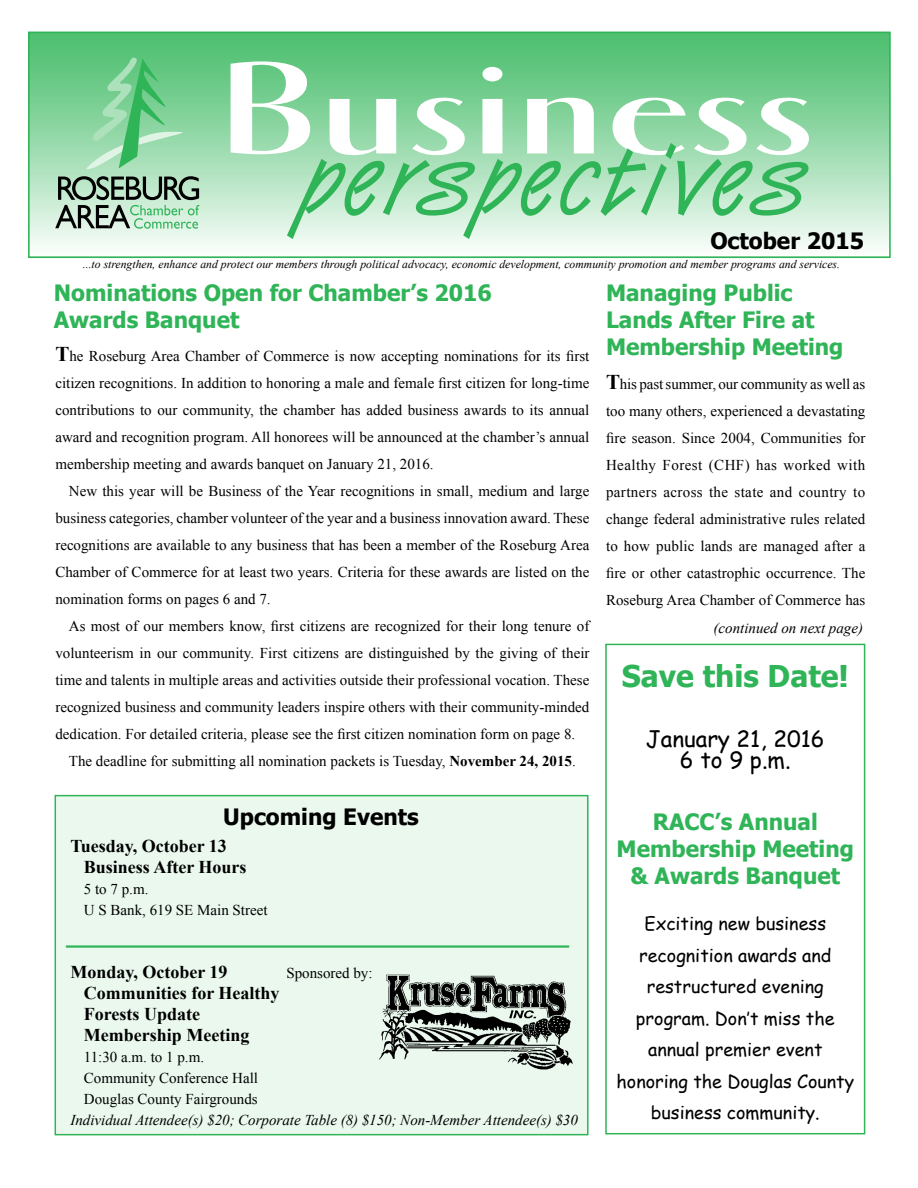
<style>
.page{position:relative;width:918px;height:1188px;background:#fff}
.page>*{position:absolute;margin:0;border:0;box-sizing:border-box;transform-origin:0 0}
.t1{font:700 30px "Tahoma";color:#2fb457}
.t2{font:700 22.5px/27px "Tahoma";color:#2fb457}
.t3{font:700 22.5px "Tahoma";color:#000}
.t4{font:22.5px/21px "Comic Sans MS";color:#000;text-align:center}
.t5{font:18px/31.5px "Comic Sans MS";color:#000;text-align:center}
.t6{font:700 18px/21px "Times New Roman";color:#000}
.t7{font:15px/27px "Times New Roman";color:#000;text-align:justify}
.t8{font:italic 15px "Times New Roman";color:#000}
.t9{font:italic 11.7px "Times New Roman";color:#000}
.s1{font-weight:700;font-size:21px}
.s2{font-weight:700}
</style>
<div class="page">
<div style="left:29px;top:32px;width:861px;height:225px;background:linear-gradient(to bottom,#43bb67,#f8fcf9)"></div>
<div style="left:28px;top:32px;width:863px;height:226px;border:2px solid #2fb457"></div>
<svg style="left:55px;top:57px;width:144px;height:172px;background:#85c598"></svg>
<svg style="left:231px;top:61px;width:578px;height:178px;background:#a4deb5"></svg>
<div style="left:55px;top:795px;width:534px;height:340px;background:#eaf8ee;border:2px solid #2fb457"></div>
<hr style="left:66px;top:945px;width:503px;height:3px;background:#2fb457">
<img style="left:379px;top:974px;width:194px;height:96px">
<div style="left:605px;top:644px;width:260px;height:490px;border:2px solid #2fb457"></div>
<h2 class="t3" style="left:710px;top:225px;width:155px">October 2015</h2>
<p class="t9" style="left:83px;top:256px;width:759px">...to strengthen, enhance and protect our members through political advocacy, economic development, community promotion and member programs and services.</p>
<h2 class="t2" style="left:606px;top:278px;width:239px">Managing Public<br>Lands After Fire at<br>Membership Meeting</h2>
<p class="t7" style="left:606px;top:370px;width:261px"><span class="s1">T</span>his past summer, our community as well as too many others, experienced a devastating fire season. Since 2004, Communities for Healthy Forest (CHF) has worked with partners across the state and country to change federal administrative rules related to how public lands are managed after a fire or other catastrophic occurrence. The Roseburg Area Chamber of Commerce has</p>
<h2 class="t2" style="left:54px;top:278px;width:440px">Nominations Open for Chamber’s 2016<br>Awards Banquet</h2>
<p class="t7" style="left:55px;top:343px;width:536px"><span class="s1">T</span>he Roseburg Area Chamber of Commerce is now accepting nominations for its first citizen recognitions. In addition to honoring a male and female first citizen for long-time contributions to our community, the chamber has added business awards to its annual award and recognition program. All honorees will be announced at the chamber’s annual membership meeting and awards banquet on January 21, 2016.</p>
<p class="t7" style="left:55px;top:478px;width:536px;text-indent:14px">New this year will be Business of the Year recognitions in small, medium and large business categories, chamber volunteer of the year and a business innovation award. These recognitions are available to any business that has been a member of the Roseburg Area Chamber of Commerce for at least two years. Criteria for these awards are listed on the nomination forms on pages 6 and 7.</p>
<p class="t7" style="left:69px;top:613px;width:522px">As most of our members know, first citizens are recognized for their long tenure of</p>
<p class="t7" style="left:55px;top:640px;width:536px">volunteerism in our community. First citizens are distinguished by the giving of their</p>
<p class="t7" style="left:55px;top:667px;width:536px">time and talents in multiple areas and activities outside their professional vocation. These</p>
<p class="t7" style="left:55px;top:694px;width:536px">recognized business and community leaders inspire others with their community-minded</p>
<p class="t7" style="left:55px;top:721px;width:521px">dedication. For detailed criteria, please see the first citizen nomination form on page 8.</p>
<p class="t7" style="left:69px;top:748px;width:509px">The deadline for submitting all nomination packets is Tuesday, <span class="s2">November 24, 2015</span>.</p>
<p class="t8" style="left:714px;top:618px;width:151px">(continued on next page)</p>
<h1 class="t1" style="left:622px;top:655px;width:229px">Save this Date!</h1>
<h2 class="t4" style="left:646px;top:728px;width:180px">January 21, 2016<br>6 to 9 p.m.</h2>
<h2 class="t2" style="left:617px;top:807px;width:239px;text-align:center">RACC’s Annual<br>Membership Meeting &amp; Awards Banquet</h2>
<p class="t5" style="left:617px;top:907px;width:239px">Exciting new business recognition awards and restructured evening program. Don’t miss the annual premier event honoring the Douglas County business community.</p>
<h2 class="t3" style="left:223px;top:801px;width:197px">Upcoming Events</h2>
<p class="t6" style="left:84px;top:835px;width:164px;text-indent:-14px">Tuesday, October 13<br>Business After Hours</p>
<p class="t7" style="left:84px;top:878px;width:185px;line-height:21px">5 to 7 p.m.<br>U S Bank, 619 SE Main Street</p>
<p class="t6" style="left:70px;top:961px;width:159px">Monday, October 19</p>
<p class="t7" style="left:286px;top:959px;width:88px">Sponsored by:</p>
<p class="t6" style="left:84px;top:982px;width:197px">Communities for Healthy<br>Forests Update<br>Membership Meeting</p>
<p class="t7" style="left:84px;top:1046px;width:176px;line-height:21px;text-align:left">11:30 a.m. to 1 p.m.<br>Community Conference Hall<br>Douglas County Fairgrounds</p>
<p class="t8" style="left:70px;top:1109px;width:509px">Individual Attendee(s) $20; Corporate Table (8) $150; Non-Member Attendee(s) $30</p>
</div>
